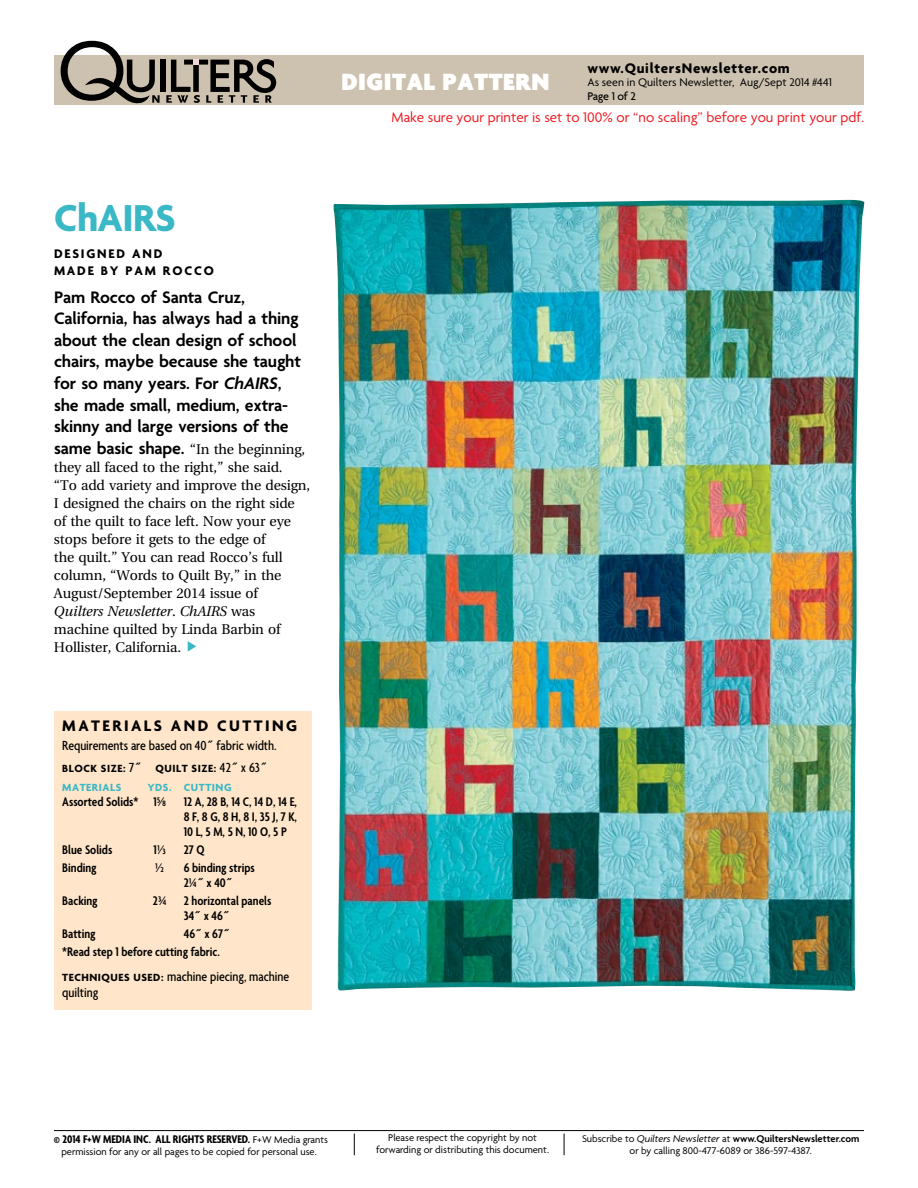
<style>
.page{position:relative;width:918px;height:1188px;background:#fff}
.page>*{position:absolute;margin:0;border:0;box-sizing:border-box;transform-origin:0 0}
.t1{font:700 40.5px "Agenda";letter-spacing:-.015em;color:#3bb8c5}
.t2{font:900 25.5px "Agenda";letter-spacing:.02em;color:#fff}
.t3{font:600 18px/21.6px "Agenda";letter-spacing:-.01em;color:#000}
.t4{font:700 16.5px "Agenda";letter-spacing:.15em;color:#000}
.t5{font:15px "Agenda";color:#ed1d24}
.t6{font:700 15px "Agenda";letter-spacing:.05em;color:#000}
.t7{font:500 condensed 14.25px/15.8px "Agenda";color:#000}
.t8{font:14.1px/18px "Utopia";letter-spacing:-.01em;color:#000}
.t9{font:600 condensed 13.5px/15px "Agenda";color:#000}
.t10{font:700 13.5px/16.5px "Agenda";letter-spacing:.135em;color:#000}
.t11{font:13.5px "Agenda Semibold Condensed Fractions";color:#000}
.t12{font:700 condensed 12px "Agenda";color:#000}
.t13{font:12px "Agenda";color:#000}
.t14{font:500 12px "Agenda";letter-spacing:-.02em;color:#000}
.t15{font:700 11.25px/19.5px "Agenda";letter-spacing:.05em;color:#000}
.t16{font:700 11.25px "Agenda";letter-spacing:.05em;color:#3bb8c5}
.t17{font:10.5px/12px "Agenda";color:#000;text-align:center}
.s1{font-style:italic}
.s2{font-family:"Agenda";font-weight:600;font-size:18px}
.s3{font-weight:500;font-stretch:condensed;font-size:14.25px}
.s4{color:#3bb8c5}
.s5{font-family:"Agenda Semibold Condensed Fractions";font-weight:400;font-stretch:normal}
.s6{font-weight:700;font-stretch:normal;font-size:11.25px}
.s7{font-weight:400;font-stretch:normal;font-size:10.5px}
.s8{font-weight:600}
</style>
<div class="page">
<div style="left:54px;top:55px;width:810px;height:50px;background:#cdc2af"></div>
<div style="left:160px;top:60px;width:5px;height:32px;background:#000"></div>
<svg style="left:61px;top:41px;width:99px;height:62px"></svg>
<svg style="left:166px;top:59px;width:110px;height:44px"></svg>
<hr style="left:54px;top:1130px;width:810px;height:1px;background:#000">
<svg style="left:354px;top:1134px;width:1px;height:21px"></svg>
<svg style="left:564px;top:1134px;width:1px;height:21px"></svg>
<img style="left:333px;top:200px;width:524px;height:791px">
<div style="left:54px;top:711px;width:258px;height:299px;background:#ffe6ca"></div>
<svg style="left:188px;top:641px;width:8px;height:11px"></svg>
<h1 class="t1" style="left:54px;top:194px;width:123px">CHAIRS</h1>
<p class="t10" style="left:54px;top:246px;width:161px">DESIGNED AND<br>MAD E BY PAM ROCCO</p>
<p class="t3" style="left:54px;top:285px;width:249px">Pam Rocco of Santa Cruz,<br>California, has always had a thing about the clean design of school chairs, maybe because she taught for so many years. For <span class="s1">ChAIRS</span>, she made small, medium, extra&shy;skinny and large versions of the</p>
<p class="t8" style="left:54px;top:440px;width:258px"><span class="s2">same basic shape.</span> “In the beginning, they all faced to the right,” she said.<br>“To add variety and improve the design, I designed the chairs on the right side of the quilt to face left. Now your eye stops before it gets to the edge of<br>the quilt.” You can read Rocco’s full column, “Words to Quilt By,” in the August/September 2014 issue of <span class="s1">Quilters Newsletter</span>. <span class="s1">ChAIRS</span> was machine quilted by Linda Barbin of Hollister, California.</p>
<p class="t4" style="left:62px;top:716px;width:61px">MATERIA</p>
<p class="t4" style="left:144px;top:716px;width:41px">LS AND</p>
<p class="t4" style="left:217px;top:716px;width:81px">CUTTIN G</p>
<p class="t7" style="left:62px;top:737px;width:216px">Requirements are based on 40˝ fabric width.</p>
<p class="t15" style="left:62px;top:758px;width:206px">BLOCK SIZE: <span class="s3">7˝</span> QUILT SIZE: <span class="s3">42˝ x 63˝<br></span><span class="s4">MATERIALS Y</span></p>
<p class="t16" style="left:155px;top:781px;width:44px">DS. CUTT</p>
<p class="t16" style="left:212px;top:781px;width:20px">ING</p>
<p class="t9" style="left:62px;top:794px;width:105px">Assorted Solids* 1<span class="s5">L</span></p>
<p class="t9" style="left:184px;top:794px;width:115px;text-align:justify">12 A, 28 B, 14 C, 14 D, 14 E, 8 F, 8 G, 8 H, 8 I, 35 J, 7 K, 10 L, 5 M, 5 N, 10 O, 5 P</p>
<p class="t9" style="left:62px;top:842px;width:52px">Blue Solids</p>
<p class="t9" style="left:154px;top:842px;width:14px">1<span class="s5">N</span></p>
<p class="t9" style="left:184px;top:842px;width:22px">27 Q</p>
<p class="t9" style="left:62px;top:860px;width:36px">Binding</p>
<p class="t11" style="left:155px;top:859px;width:10px">H</p>
<p class="t9" style="left:184px;top:860px;width:73px">6 binding strips<br>2<span class="s5">G</span>˝ x 40˝</p>
<p class="t9" style="left:62px;top:893px;width:37px">Backing</p>
<p class="t9" style="left:153px;top:893px;width:15px">2<span class="s5">I</span></p>
<p class="t9" style="left:184px;top:893px;width:89px">2 horizontal panels<br>34˝ x 46˝</p>
<p class="t9" style="left:62px;top:926px;width:35px">Batting</p>
<p class="t9" style="left:62px;top:924px;width:169px;line-height:18px;text-indent:122px">46˝ x 67˝ *Read step 1 before cutting fabric.</p>
<p class="t7" style="left:62px;top:968px;width:229px"><span class="s6">TECHNIQUES USED:</span> machine piecing, machine quilting</p>
<h2 class="t2" style="left:342px;top:66px;width:209px">DIGITAL PATTERN</h2>
<p class="t6" style="left:587px;top:59px;width:204px">WWW.QUILTERSNEWSLETTER.COM</p>
<p class="t13" style="left:587px;top:75px;width:246px">As seen in Quilters Newsletter, Aug/Sept 2014 #441</p>
<p class="t14" style="left:587px;top:88px;width:50px">Page 1 of 2</p>
<p class="t5" style="left:392px;top:109px;width:474px">Make sure your printer is set to 100% or “no scaling” before you print your pdf.</p>
<p class="t12" style="left:54px;top:1132px;width:276px">© 2014 F+W MEDIA INC. ALL RIGHTS RESERVED. <span class="s7">F+W Media grants</span></p>
<p class="t17" style="left:61px;top:1145px;width:257px">permission for any or all pages to be copied for personal use.</p>
<p class="t17" style="left:376px;top:1132px;width:174px">Please respect the copyright by not forwarding or distributing this document.</p>
<p class="t17" style="left:582px;top:1132px;width:279px">Subscribe to <span class="s1">Quilters Newsletter</span> at <span class="s8">www.QuiltersNewsletter.com </span>or by calling 800-477-6089 or 386-597-4387.</p>
</div>
